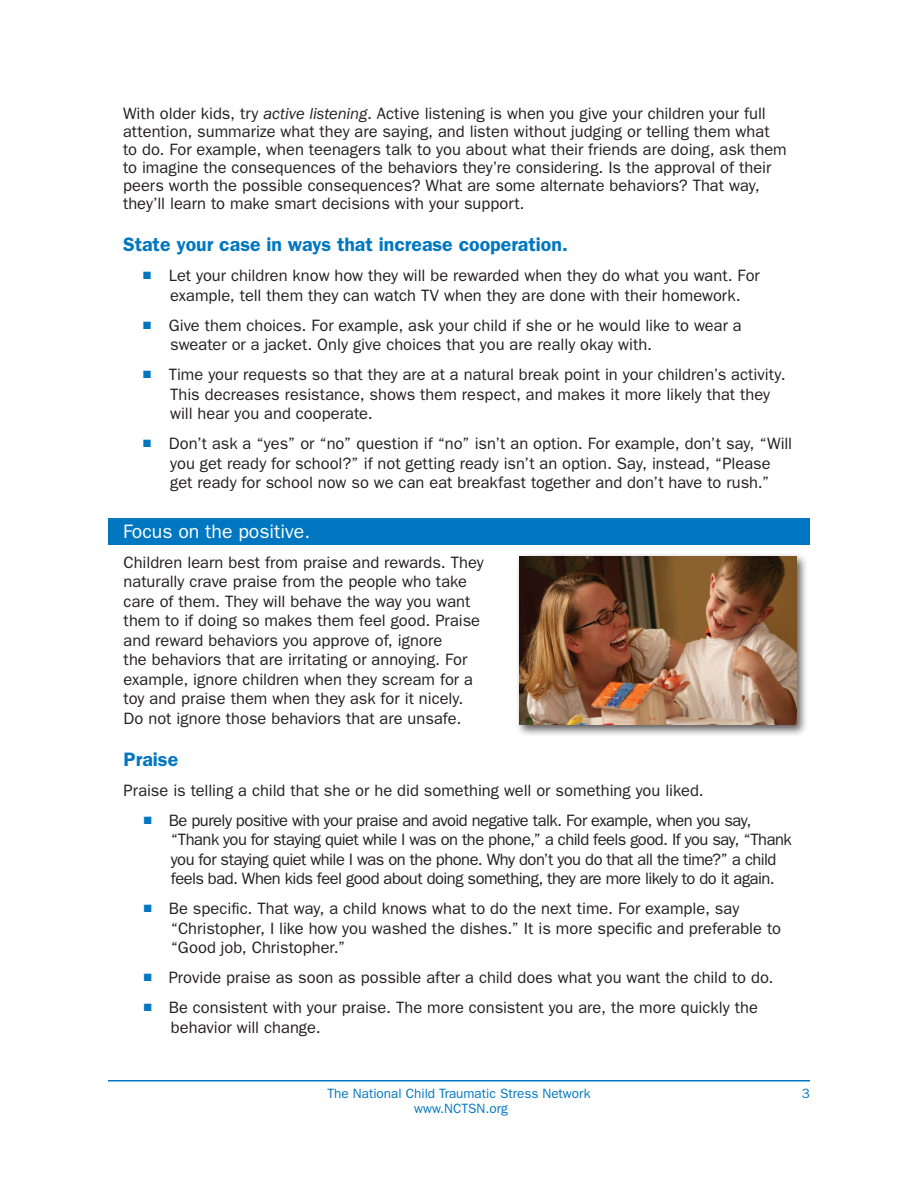
<style>
.page{position:relative;width:918px;height:1188px;background:#fff}
.page>*{position:absolute;margin:0;border:0;box-sizing:border-box;transform-origin:0 0}
.t1{font:600 19.5px "ITC Franklin Gothic Std";color:#0077c0}
.t2{font:19.5px "ITC Franklin Gothic Std";color:#fff}
.t3{font:16.5px/19.5px "ITC Franklin Gothic Std";color:#231f20}
.t4{font:16.5px/19.5px "ITC Franklin Gothic Std";letter-spacing:-.03em;color:#231f20}
.t5{font:13.5px "ITC Franklin Gothic Std";color:#0077c0}
.s1{font-style:italic}
.s2{color:#0077c0}
</style>
<div class="page">
<div style="left:108px;top:518px;width:702px;height:27px;background:#0077c0"></div>
<div style="left:515px;top:552px;width:294px;height:185px;background:#231f20;opacity:.75"></div>
<img style="left:520px;top:556px;width:276px;height:169px">
<hr style="left:108px;top:1080px;width:702px;height:2px;background:#0077c0">
<p class="t3" style="left:123px;top:105px;width:665px;line-height:18px">With older kids, try <span class="s1">active listening</span>. Active listening is when you give your children your full attention, summarize what they are saying, and listen without judging or telling them what to do. For example, when teenagers talk to you about what their friends are doing, ask them to imagine the consequences of the behaviors they’re considering. Is the approval of their peers worth the possible consequences? What are some alternate behaviors? That way, they’ll learn to make smart decisions with your support.</p>
<p class="t1" style="left:123px;top:233px;width:446px">State your case in ways that increase cooperation.</p>
<p class="t3" style="left:143px;top:266px;width:618px;text-align:center"><span class="s2">■</span> Let your children know how they will be rewarded when they do what you want. For example, tell them they can watch TV when they are done with their homework.</p>
<p class="t3" style="left:170px;top:316px;width:573px;text-indent:-27px"><span class="s2">■</span> Give them choices. For example, ask your child if she or he would like to wear a sweater or a jacket. Only give choices that you are really okay with.</p>
<p class="t3" style="left:170px;top:365px;width:617px;text-indent:-27px"><span class="s2">■</span> Time your requests so that they are at a natural break point in your children’s activity.<br>This decreases resistance, shows them respect, and makes it more likely that they will hear you and cooperate.</p>
<p class="t3" style="left:143px;top:434px;width:651px;text-align:center"><span class="s2">■</span> Don’t ask a “yes” or “no” question if “no” isn’t an option. For example, don’t say, “Will you get ready for school?” if not getting ready isn’t an option. Say, instead, “Please<br>get ready for school now so we can eat breakfast together and don’t have to rush.”</p>
<p class="t2" style="left:123px;top:520px;width:189px">Focus on the positive.</p>
<p class="t3" style="left:124px;top:553px;width:362px">Children learn best from praise and rewards. They naturally crave praise from the people who take care of them. They will behave the way you want them to if doing so makes them feel good. Praise and reward behaviors you approve of, ignore<br>the behaviors that are irritating or annoying. For example, ignore children when they scream for a toy and praise them when they ask for it nicely.<br>Do not ignore those behaviors that are unsafe.</p>
<p class="t1" style="left:124px;top:748px;width:56px">Praise</p>
<p class="t3" style="left:124px;top:781px;width:582px">Praise is telling a child that she or he did something well or something you liked.</p>
<p class="t4" style="left:171px;top:811px;width:622px;text-indent:-27px"><span class="s2">■</span> Be purely positive with your praise and avoid negative talk. For example, when you say, “Thank you for staying quiet while I was on the phone,” a child feels good. If you say, “Thank you for staying quiet while I was on the phone. Why don’t you do that all the time?” a child feels bad. When kids feel good about doing something, they are more likely to do it again.</p>
<p class="t3" style="left:171px;top:899px;width:612px;text-indent:-27px"><span class="s2">■</span> Be specific. That way, a child knows what to do the next time. For example, say “Christopher, I like how you washed the dishes.” It is more specific and preferable to “Good job, Christopher.”</p>
<p class="t3" style="left:144px;top:968px;width:631px"><span class="s2">■</span> Provide praise as soon as possible after a child does what you want the child to do.</p>
<p class="t3" style="left:171px;top:998px;width:589px;text-indent:-27px"><span class="s2">■</span> Be consistent with your praise. The more consistent you are, the more quickly the behavior will change.</p>
<p class="t5" style="left:328px;top:1085px;width:264px">The National Child Traumatic Stress Network</p>
<p class="t5" style="left:802px;top:1085px;width:10px">3</p>
<p class="t5" style="left:414px;top:1101px;width:95px">www.NCTSN.org</p>
</div>
